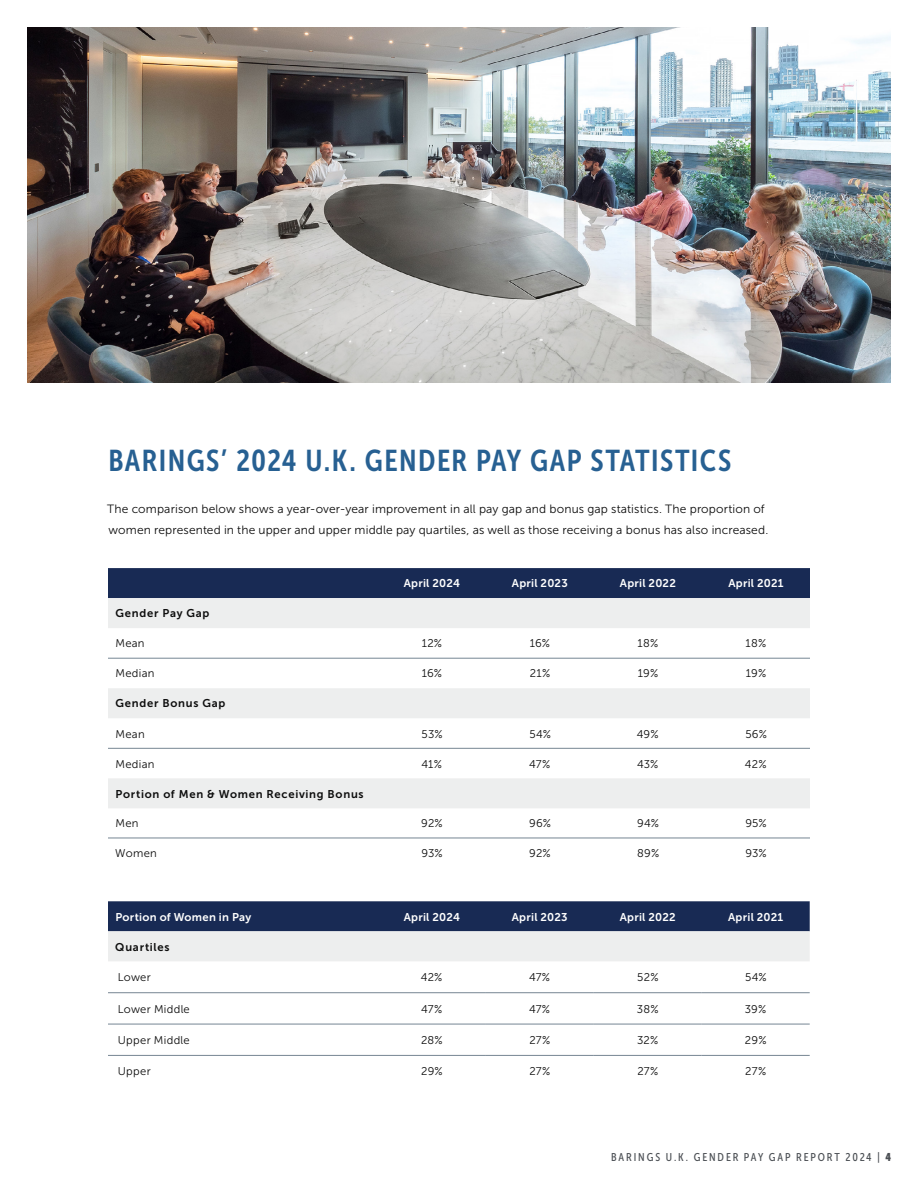
<style>
.page{position:relative;width:918px;height:1188px;background:#fff}
.page>*{position:absolute;margin:0;border:0;box-sizing:border-box;transform-origin:0 0}
.t1{font:30px "Museo Sans Cond 700";letter-spacing:.045em;color:#276092}
.t2{font:12px/21px "Museo Sans 300";letter-spacing:.01em;color:#0d0d0d}
.t3{font:11.25px "Museo Sans 300";letter-spacing:.025em;color:#0d0d0d}
.t4{font:11.25px "Museo Sans 700";letter-spacing:.02em;color:#fff}
.t5{font:11.25px "Museo Sans 700";letter-spacing:.065em;color:#0d0d0d}
.t6{font:11.25px "Museo Sans Cond 500";letter-spacing:.165em;color:#4b4f54}
.s1{font-family:"Museo Sans Cond 900"}
</style>
<div class="page">
<img style="left:27px;top:27px;width:864px;height:355px">
<div style="left:108px;top:568px;width:702px;height:30px;background:#182a54"></div>
<svg style="left:108px;top:598px;width:702px;height:210px"></svg>
<hr style="left:108px;top:658px;width:270px;height:1px;background:#768693">
<hr style="left:378px;top:658px;width:108px;height:1px;background:#768693">
<hr style="left:486px;top:658px;width:108px;height:1px;background:#768693">
<hr style="left:594px;top:658px;width:108px;height:1px;background:#768693">
<hr style="left:702px;top:658px;width:108px;height:1px;background:#768693">
<hr style="left:702px;top:748px;width:108px;height:1px;background:#768693">
<hr style="left:108px;top:748px;width:270px;height:1px;background:#768693">
<hr style="left:378px;top:748px;width:108px;height:1px;background:#768693">
<hr style="left:486px;top:748px;width:108px;height:1px;background:#768693">
<hr style="left:594px;top:748px;width:108px;height:1px;background:#768693">
<hr style="left:108px;top:838px;width:270px;height:1px;background:#768693">
<hr style="left:378px;top:838px;width:108px;height:1px;background:#768693">
<hr style="left:486px;top:838px;width:108px;height:1px;background:#768693">
<hr style="left:594px;top:838px;width:108px;height:1px;background:#768693">
<hr style="left:702px;top:838px;width:108px;height:1px;background:#768693">
<svg style="left:108px;top:901px;width:702px;height:60px;background:#838ca1"></svg>
<hr style="left:108px;top:992px;width:270px;height:1px;background:#768693">
<hr style="left:378px;top:992px;width:108px;height:1px;background:#768693">
<hr style="left:486px;top:992px;width:108px;height:1px;background:#768693">
<hr style="left:594px;top:992px;width:108px;height:1px;background:#768693">
<hr style="left:702px;top:992px;width:108px;height:1px;background:#768693">
<hr style="left:108px;top:1024px;width:270px;height:1px;background:#768693">
<hr style="left:378px;top:1024px;width:108px;height:1px;background:#768693">
<hr style="left:486px;top:1024px;width:108px;height:1px;background:#768693">
<hr style="left:594px;top:1024px;width:108px;height:1px;background:#768693">
<hr style="left:702px;top:1024px;width:108px;height:1px;background:#768693">
<hr style="left:108px;top:1055px;width:270px;height:1px;background:#768693">
<hr style="left:378px;top:1055px;width:108px;height:1px;background:#768693">
<hr style="left:486px;top:1055px;width:108px;height:1px;background:#768693">
<hr style="left:594px;top:1055px;width:108px;height:1px;background:#768693">
<hr style="left:702px;top:1055px;width:108px;height:1px;background:#768693">
<h1 class="t1" style="left:109px;top:444px;width:624px">BARINGS’ 2024 U.K. GENDER PAY GAP STATISTICS</h1>
<p class="t2" style="left:107px;top:499px;width:663px">The comparison below shows a year-over-year improvement in all pay gap and bonus gap statistics. The proportion of women represented in the upper and upper middle pay quartiles, as well as those receiving a bonus has also increased.</p>
<p class="t4" style="left:404px;top:577px;width:58px">April 2024</p>
<p class="t4" style="left:512px;top:577px;width:57px">April 2023</p>
<p class="t4" style="left:620px;top:577px;width:57px">April 2022</p>
<p class="t4" style="left:728px;top:577px;width:57px">April 2021</p>
<p class="t5" style="left:115px;top:607px;width:95px">Gender Pay Gap</p>
<p class="t3" style="left:115px;top:637px;width:31px">Mean</p>
<p class="t3" style="left:422px;top:637px;width:22px">12%</p>
<p class="t3" style="left:530px;top:637px;width:22px">16%</p>
<p class="t3" style="left:638px;top:637px;width:22px">18%</p>
<p class="t3" style="left:746px;top:637px;width:22px">18%</p>
<p class="t3" style="left:115px;top:668px;width:41px">Median</p>
<p class="t3" style="left:422px;top:668px;width:22px">16%</p>
<p class="t3" style="left:530px;top:668px;width:22px">21%</p>
<p class="t3" style="left:638px;top:668px;width:22px">19%</p>
<p class="t3" style="left:746px;top:668px;width:22px">19%</p>
<p class="t5" style="left:115px;top:697px;width:111px">Gender Bonus Gap</p>
<p class="t3" style="left:115px;top:728px;width:31px">Mean</p>
<p class="t3" style="left:422px;top:728px;width:23px">53%</p>
<p class="t3" style="left:529px;top:728px;width:23px">54%</p>
<p class="t3" style="left:637px;top:728px;width:23px">49%</p>
<p class="t3" style="left:745px;top:728px;width:23px">56%</p>
<p class="t3" style="left:115px;top:758px;width:41px">Median</p>
<p class="t3" style="left:421px;top:758px;width:22px">41%</p>
<p class="t3" style="left:529px;top:758px;width:23px">47%</p>
<p class="t3" style="left:637px;top:758px;width:23px">43%</p>
<p class="t3" style="left:745px;top:758px;width:23px">42%</p>
<p class="t5" style="left:116px;top:787px;width:250px">Portion of Men &amp; Women Receiving Bonus</p>
<p class="t3" style="left:115px;top:817px;width:25px">Men</p>
<p class="t3" style="left:421px;top:817px;width:23px">92%</p>
<p class="t3" style="left:529px;top:817px;width:23px">96%</p>
<p class="t3" style="left:637px;top:817px;width:23px">94%</p>
<p class="t3" style="left:745px;top:817px;width:23px">95%</p>
<p class="t3" style="left:115px;top:847px;width:43px">Women</p>
<p class="t3" style="left:421px;top:847px;width:23px">93%</p>
<p class="t3" style="left:529px;top:847px;width:23px">92%</p>
<p class="t3" style="left:637px;top:847px;width:24px">89%</p>
<p class="t3" style="left:745px;top:847px;width:23px">93%</p>
<p class="t4" style="left:116px;top:910px;width:137px">Portion of Women in Pay</p>
<p class="t4" style="left:404px;top:910px;width:58px">April 2024</p>
<p class="t4" style="left:512px;top:910px;width:57px">April 2023</p>
<p class="t4" style="left:620px;top:910px;width:57px">April 2022</p>
<p class="t4" style="left:728px;top:910px;width:57px">April 2021</p>
<p class="t5" style="left:115px;top:940px;width:56px">Quartiles</p>
<p class="t3" style="left:118px;top:971px;width:34px">Lower</p>
<p class="t3" style="left:421px;top:971px;width:23px">42%</p>
<p class="t3" style="left:529px;top:971px;width:23px">47%</p>
<p class="t3" style="left:637px;top:971px;width:23px">52%</p>
<p class="t3" style="left:745px;top:971px;width:23px">54%</p>
<p class="t3" style="left:118px;top:1003px;width:73px">Lower Middle</p>
<p class="t3" style="left:421px;top:1003px;width:23px">47%</p>
<p class="t3" style="left:529px;top:1003px;width:23px">47%</p>
<p class="t3" style="left:637px;top:1003px;width:23px">38%</p>
<p class="t3" style="left:745px;top:1003px;width:23px">39%</p>
<p class="t3" style="left:118px;top:1034px;width:73px">Upper Middle</p>
<p class="t3" style="left:421px;top:1034px;width:23px">28%</p>
<p class="t3" style="left:529px;top:1034px;width:23px">27%</p>
<p class="t3" style="left:637px;top:1034px;width:23px">32%</p>
<p class="t3" style="left:745px;top:1034px;width:23px">29%</p>
<p class="t3" style="left:118px;top:1065px;width:34px">Upper</p>
<p class="t3" style="left:421px;top:1065px;width:23px">29%</p>
<p class="t3" style="left:529px;top:1065px;width:23px">27%</p>
<p class="t3" style="left:637px;top:1065px;width:23px">27%</p>
<p class="t3" style="left:745px;top:1065px;width:23px">27%</p>
<p class="t6" style="left:611px;top:1151px;width:281px">BARINGS U.K. GENDER PAY GAP REPORT 2024 | <span class="s1">4</span></p>
</div>
